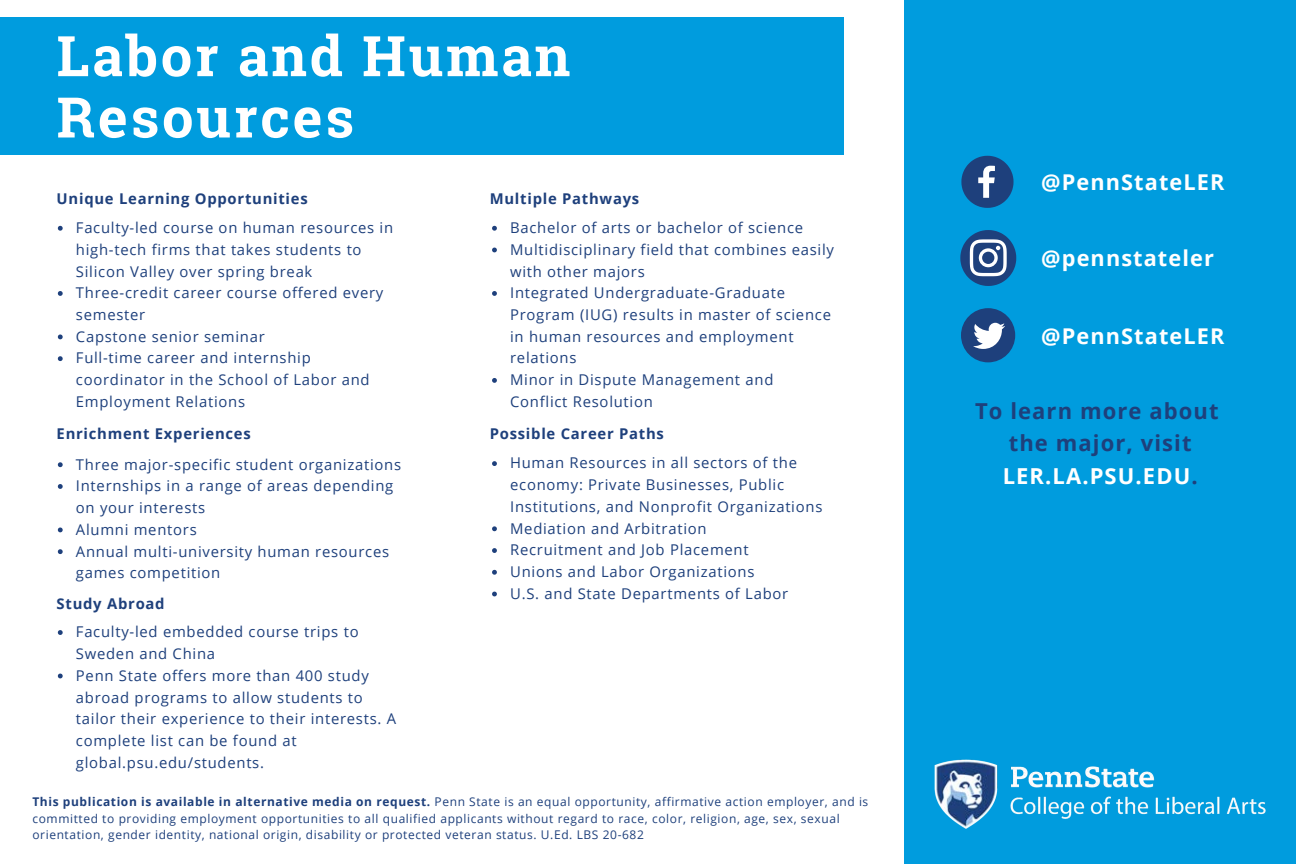
<style>
.page{position:relative;width:1296px;height:864px;background:#fff}
.page>*{position:absolute;margin:0;border:0;box-sizing:border-box;transform-origin:0 0}
.t1{font:700 56px/61.4px "Roboto Slab";letter-spacing:.05em;color:#fff}
.t2{font:700 22px/32.6px "Open Sans";letter-spacing:.05em;color:#1e407c;text-align:center}
.t3{font:700 21.8px "Open Sans";letter-spacing:.05em;color:#fff}
.t4{font:14.8px/21.8px "Open Sans";letter-spacing:.05em;color:#1e407c}
.t5{font:700 14.8px "Open Sans";letter-spacing:.05em;color:#1e407c}
.t6{font:12px/17px "Open Sans";letter-spacing:.05em;color:#1e407c}
.s1{font-weight:700}
.s2{color:#fff}
</style>
<div class="page">
<div style="left:905px;top:0;width:391px;height:864px;background:#009cde"></div>
<img style="left:904px;top:729px;width:362px;height:129px">
<div style="left:0;top:17px;width:844px;height:138px;background:#009cde"></div>
<svg style="left:58px;top:226px;width:5px;height:5px"></svg>
<svg style="left:58px;top:291px;width:5px;height:5px"></svg>
<svg style="left:58px;top:335px;width:5px;height:4px"></svg>
<svg style="left:58px;top:356px;width:5px;height:5px"></svg>
<svg style="left:58px;top:462px;width:5px;height:5px"></svg>
<svg style="left:58px;top:484px;width:5px;height:5px"></svg>
<svg style="left:58px;top:528px;width:5px;height:4px"></svg>
<svg style="left:58px;top:549px;width:5px;height:5px"></svg>
<svg style="left:492px;top:226px;width:5px;height:5px"></svg>
<svg style="left:492px;top:248px;width:5px;height:4px"></svg>
<svg style="left:492px;top:291px;width:5px;height:5px"></svg>
<svg style="left:492px;top:378px;width:5px;height:5px"></svg>
<svg style="left:58px;top:630px;width:5px;height:5px"></svg>
<svg style="left:58px;top:674px;width:5px;height:4px"></svg>
<svg style="left:492px;top:461px;width:5px;height:5px"></svg>
<svg style="left:492px;top:526px;width:5px;height:5px"></svg>
<svg style="left:492px;top:548px;width:5px;height:5px"></svg>
<svg style="left:492px;top:570px;width:5px;height:5px"></svg>
<svg style="left:492px;top:592px;width:5px;height:4px"></svg>
<svg style="left:961px;top:156px;width:53px;height:52px"></svg>
<svg style="left:960px;top:230px;width:56px;height:56px"></svg>
<div style="left:961px;top:308px;width:54px;height:54px;background:#1e407c;border-radius:50%"></div>
<svg style="left:973px;top:323px;width:32px;height:26px"></svg>
<h1 class="t1" style="left:57px;top:25px;width:515px">Labor and Human<br>Resources</h1>
<p class="t5" style="left:57px;top:188px;width:253px">Unique Learning Opportunities</p>
<p class="t4" style="left:76px;top:216px;width:319px">Faculty-led course on human resources in high-tech firms that takes students to<br>Silicon Valley over spring break<br>Three-credit career course offered every semester<br>Capstone senior seminar<br>Full-time career and internship coordinator in the School of Labor and<br>Employment Relations</p>
<p class="t5" style="left:490px;top:188px;width:151px">Multiple Pathways</p>
<p class="t4" style="left:510px;top:216px;width:325px">Bachelor of arts or bachelor of science<br>Multidisciplinary field that combines easily with other majors<br>Integrated Undergraduate-Graduate<br>Program (IUG) results in master of science in human resources and employment relations<br>Minor in Dispute Management and<br>Conflict Resolution</p>
<p class="t5" style="left:57px;top:424px;width:196px">Enrichment Experiences</p>
<p class="t5" style="left:490px;top:424px;width:176px">Possible Career Paths</p>
<p class="t4" style="left:76px;top:453px;width:327px">Three major-specific student organizations<br>Internships in a range of areas depending on your interests<br>Alumni mentors<br>Annual multi-university human resources games competition</p>
<p class="t5" style="left:57px;top:593px;width:110px">Study Abroad</p>
<p class="t4" style="left:76px;top:621px;width:322px">Faculty-led embedded course trips to<br>Sweden and China<br>Penn State offers more than 400 study abroad programs to allow students to tailor their experience to their interests. A complete list can be found at global.psu.edu/students.</p>
<p class="t4" style="left:510px;top:452px;width:314px">Human Resources in all sectors of the economy: Private Businesses, Public Institutions, and Nonprofit Organizations Mediation and Arbitration<br>Recruitment and Job Placement<br>Unions and Labor Organizations<br>U.S. and State Departments of Labor</p>
<p class="t6" style="left:32px;top:792px;width:837px"><span class="s1">This publication is available in alternative media on request.</span> Penn State is an equal opportunity, affirmative action employer, and is committed to providing employment opportunities to all qualified applicants without regard to race, color, religion, age, sex, sexual orientation, gender identity, national origin, disability or protected veteran status. U.Ed. LBS 20-682</p>
<h3 class="t3" style="left:1041px;top:167px;width:185px">@PennStateLER</h3>
<h3 class="t3" style="left:1041px;top:243px;width:174px">@pennstateler</h3>
<h3 class="t3" style="left:1041px;top:321px;width:185px">@PennStateLER</h3>
<h2 class="t2" style="left:975px;top:394px;width:245px">To learn more about the major, visit<br><span class="s2">LER.LA.PSU.EDU</span>.</h2>
</div>
